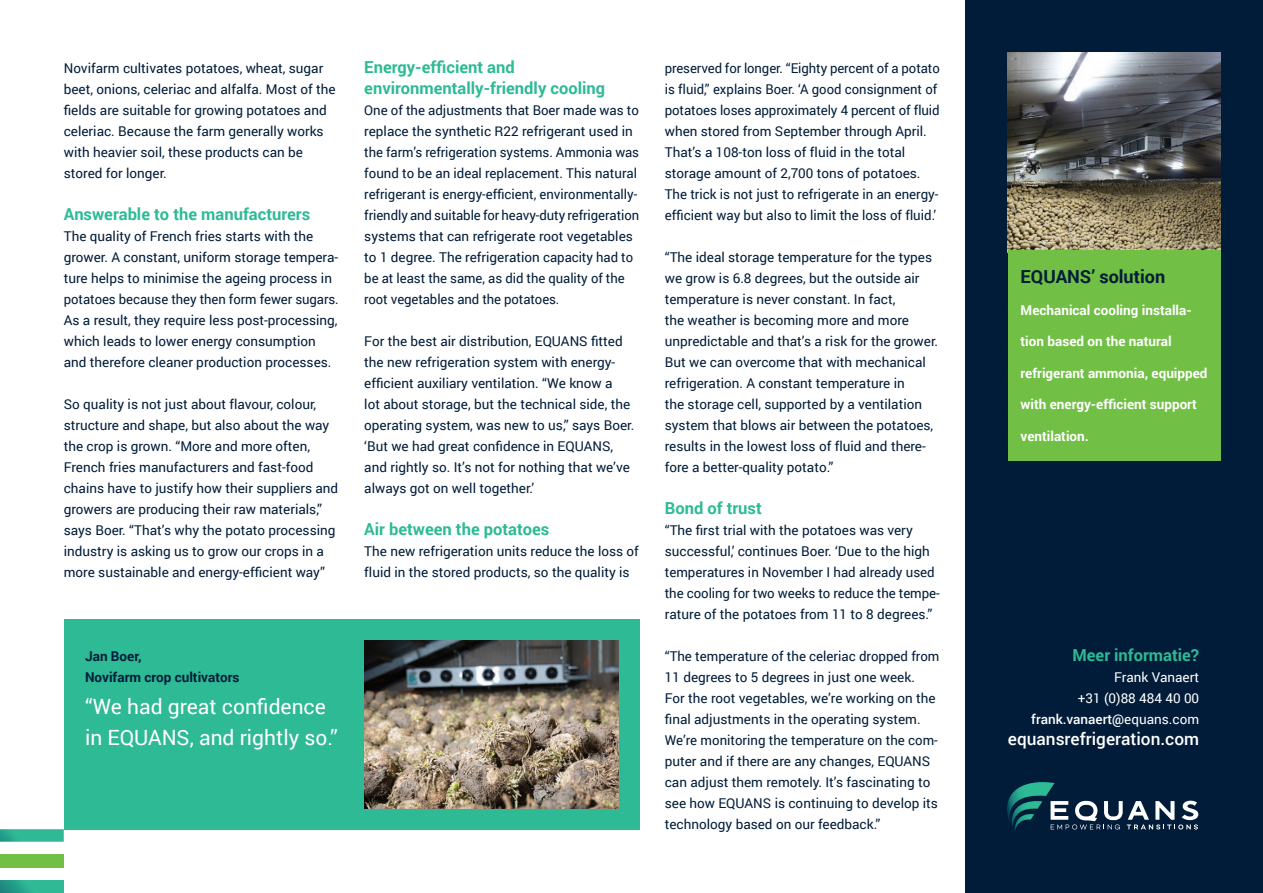
<style>
.page{position:relative;width:1263px;height:893px;background:#fff}
.page>*{position:absolute;margin:0;border:0;box-sizing:border-box;transform-origin:0 0}
.t1{font:21px/31.5px "Roboto";color:#fff}
.t2{font:700 18px "Roboto";color:#001c38}
.t3{font:500 17.25px "Roboto";color:#fff}
.t4{font:700 16.5px/21px "Roboto";color:#2dba95}
.t5{font:13.5px/21px "Roboto";color:#001c38}
.t6{font:700 13.5px "Roboto";color:#fff}
.t7{font:13.5px/21px "Roboto";color:#fff;text-align:right}
.t8{font:700 13.5px/21px "Roboto";color:#001c38}
.s1{font-weight:500}
</style>
<div class="page">
<div style="left:965px;top:0;width:298px;height:893px;background:#001c38"></div>
<svg style="left:1007px;top:782px;width:191px;height:49px"></svg>
<div style="left:64px;top:619px;width:575px;height:210px;background:#2dba95"></div>
<img style="left:364px;top:640px;width:254px;height:168px">
<img style="left:1008px;top:52px;width:212px;height:199px">
<div style="left:1008px;top:251px;width:212px;height:210px;background:#71bf44"></div>
<svg style="left:0;top:829px;width:64px;height:13px"></svg>
<div style="left:0;top:854px;width:64px;height:14px;background:#71bf44"></div>
<svg style="left:0;top:881px;width:64px;height:12px"></svg>
<p class="t5" style="left:64px;top:57px;width:273px">Novifarm cultivates potatoes, wheat, sugar beet, onions, celeriac and alfalfa. Most of the fields are suitable for growing potatoes and celeriac. Because the farm generally works with heavier soil, these products can be stored for longer.</p>
<p class="t4" style="left:64px;top:203px;width:248px">Answerable to the manufacturers</p>
<p class="t5" style="left:64px;top:225px;width:276px">The quality of French fries starts with the grower. A constant, uniform storage tempera&shy;ture helps to minimise the ageing process in potatoes because they then form fewer sugars.<br>As a result, they require less post-processing, which leads to lower energy consumption and therefore cleaner production processes.</p>
<p class="t5" style="left:64px;top:393px;width:276px">So quality is not just about flavour, colour, structure and shape, but also about the way the crop is grown. “More and more often, French fries manufacturers and fast-food chains have to justify how their suppliers and growers are producing their raw materials,” says Boer. “That’s why the potato processing industry is asking us to grow our crops in a more sustainable and energy-efficient way”</p>
<p class="t8" style="left:85px;top:645px;width:156px">Jan Boer,<br>Novifarm crop cultivators</p>
<h1 class="t1" style="left:85px;top:690px;width:254px">“We had great confidence in EQUANS, and rightly so.”</h1>
<p class="t4" style="left:364px;top:56px;width:242px">Energy-efficient and environmentally-friendly cooling</p>
<p class="t5" style="left:364px;top:99px;width:276px">One of the adjustments that Boer made was to replace the synthetic R22 refrigerant used in the farm’s refrigeration systems. Ammonia was found to be an ideal replacement. This natural refrigerant is energy-efficient, environmentally&shy;friendly and suitable for heavy-duty refrigeration systems that can refrigerate root vegetables to 1 degree. The refrigeration capacity had to be at least the same, as did the quality of the root vegetables and the potatoes.</p>
<p class="t5" style="left:364px;top:330px;width:271px">For the best air distribution, EQUANS fitted the new refrigeration system with energy&shy;efficient auxiliary ventilation. “We know a<br>lot about storage, but the technical side, the operating system, was new to us,” says Boer. ‘But we had great confidence in EQUANS, and rightly so. It’s not for nothing that we’ve always got on well together.’</p>
<p class="t4" style="left:364px;top:518px;width:187px">Air between the potatoes</p>
<p class="t5" style="left:364px;top:540px;width:276px">The new refrigeration units reduce the loss of fluid in the stored products, so the quality is</p>
<p class="t5" style="left:665px;top:57px;width:276px">preserved for longer. “Eighty percent of a potato is fluid,” explains Boer. ‘A good consignment of potatoes loses approximately 4 percent of fluid when stored from September through April.<br>That’s a 108-ton loss of fluid in the total storage amount of 2,700 tons of potatoes.<br>The trick is not just to refrigerate in an energy&shy;efficient way but also to limit the loss of fluid.’</p>
<p class="t5" style="left:665px;top:246px;width:275px">“The ideal storage temperature for the types we grow is 6.8 degrees, but the outside air temperature is never constant. In fact,<br>the weather is becoming more and more unpredictable and that’s a risk for the grower.<br>But we can overcome that with mechanical refrigeration. A constant temperature in<br>the storage cell, supported by a ventilation system that blows air between the potatoes, results in the lowest loss of fluid and there&shy;fore a better-quality potato.”</p>
<p class="t4" style="left:665px;top:497px;width:99px">Bond of trust</p>
<p class="t5" style="left:665px;top:519px;width:276px">“The first trial with the potatoes was very successful,’ continues Boer. ‘Due to the high temperatures in November I had already used the cooling for two weeks to reduce the tempe&shy;rature of the potatoes from 11 to 8 degrees.”</p>
<p class="t5" style="left:665px;top:645px;width:276px">“The temperature of the celeriac dropped from 11 degrees to 5 degrees in just one week.<br>For the root vegetables, we’re working on the final adjustments in the operating system.<br>We’re monitoring the temperature on the com&shy;puter and if there are any changes, EQUANS can adjust them remotely. It’s fascinating to see how EQUANS is continuing to develop its technology based on our feedback.”</p>
<p class="t4" style="left:1072px;top:644px;width:128px">Meer informatie?</p>
<h2 class="t2" style="left:1020px;top:264px;width:146px">EQUANS’ solution</h2>
<p class="t6" style="left:1020px;top:300px;width:173px">Mechanical cooling installa-</p>
<p class="t6" style="left:1020px;top:332px;width:153px">tion based on the natural</p>
<p class="t6" style="left:1020px;top:363px;width:188px">refrigerant ammonia, equipped</p>
<p class="t6" style="left:1020px;top:395px;width:178px">with energy-efficient support</p>
<p class="t6" style="left:1020px;top:426px;width:70px">ventilation.</p>
<p class="t7" style="left:1031px;top:666px;width:169px">Frank Vanaert<br>+31 (0)88 484 40 00 <span class="s1">frank.vanaert@</span>equans.com</p>
<p class="t3" style="left:1008px;top:727px;width:193px">equansrefrigeration.com</p>
</div>
